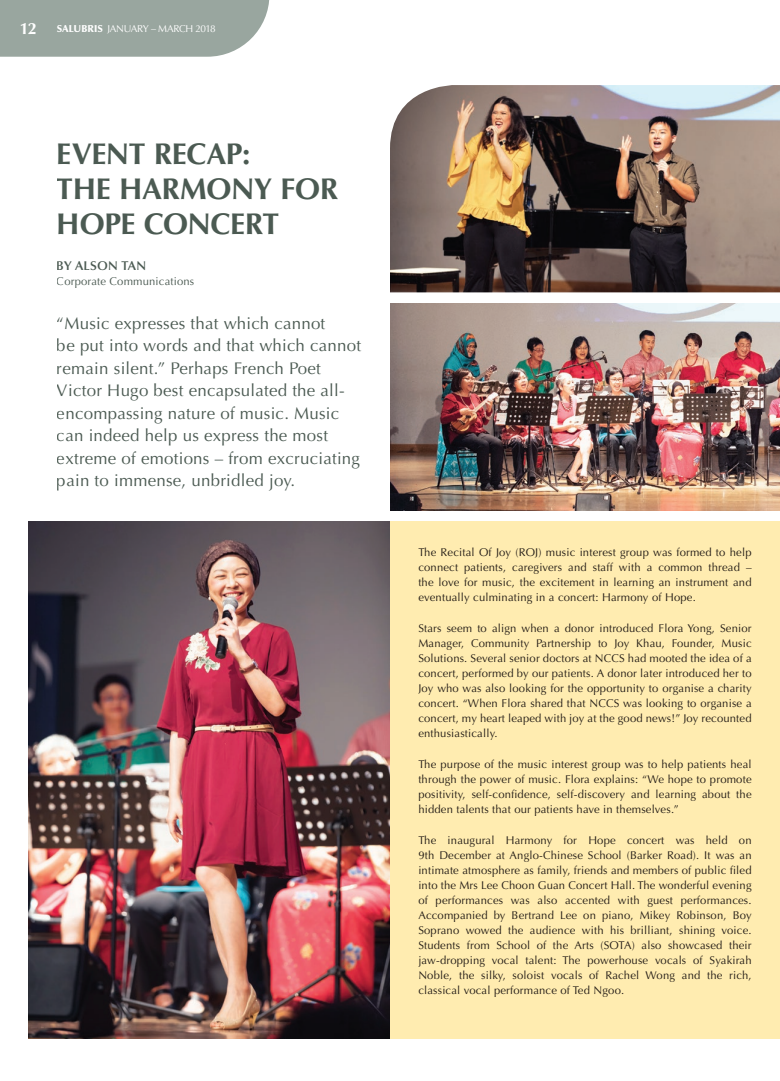
<style>
.page{position:relative;width:780px;height:1081px;background:#fff}
.page>*{position:absolute;margin:0;border:0;box-sizing:border-box;transform-origin:0 0}
.t1{font:700 30px/35px "Optima LT Std";letter-spacing:-.01em;color:#4b5a52}
.t2{font:16.88px/22.5px "Optima LT Std";letter-spacing:.015em;color:#4b5a52}
.t3{font:600 12.75px "Optima LT Std";letter-spacing:.015em;color:#4b5a52}
.t4{font:11.25px/15px "Optima LT Std";letter-spacing:.015em;color:#231f20;text-align:justify}
.t5{font:11.25px "Optima LT Std";letter-spacing:.015em;color:#4b5a52}
.t6{font:10px "Optima LT Std";letter-spacing:-.035em;color:#fff}
.s1{font-weight:700;font-size:16.25px}
.s2{font-weight:900}
</style>
<div class="page">
<div style="left:390px;top:521px;width:390px;height:517px;background:#ffecb0"></div>
<img style="left:28px;top:521px;width:362px;height:517px">
<img style="left:390px;top:85px;width:390px;height:207px">
<img style="left:390px;top:303px;width:390px;height:207px">
<div style="left:0;top:0;width:269px;height:57px;background:#99a69f"></div>
<p class="t6" style="left:20px;top:23px;width:197px"><span class="s1">12</span> <span class="s2">SALUBRIS</span> JANUARY – MARCH 2018</p>
<h1 class="t1" style="left:57px;top:136px;width:283px">EVENT RECAP:<br>THE HARMONY FOR<br>HOPE CONCERT</h1>
<p class="t3" style="left:57px;top:258px;width:91px">BY ALSON TAN</p>
<p class="t5" style="left:57px;top:275px;width:139px">Corporate Communications</p>
<p class="t2" style="left:57px;top:312px;width:306px">“Music expresses that which cannot<br>be put into words and that which cannot remain silent.” Perhaps French Poet Victor Hugo best encapsulated the all&shy;encompassing nature of music. Music can indeed help us express the most extreme of emotions – from excruciating pain to immense, unbridled joy.</p>
<p class="t4" style="left:418px;top:545px;width:335px">The Recital Of Joy (ROJ) music interest group was formed to help connect patients, caregivers and staff with a common thread – the love for music, the excitement in learning an instrument and eventually culminating in a concert: Harmony of Hope.</p>
<p class="t4" style="left:418px;top:620px;width:335px">Stars seem to align when a donor introduced Flora Yong, Senior Manager, Community Partnership to Joy Khau, Founder, Music Solutions. Several senior doctors at NCCS had mooted the idea of a concert, performed by our patients. A donor later introduced her to Joy who was also looking for the opportunity to organise a charity concert. “When Flora shared that NCCS was looking to organise a concert, my heart leaped with joy at the good news!” Joy recounted enthusiastically.</p>
<p class="t4" style="left:418px;top:756px;width:335px">The purpose of the music interest group was to help patients heal through the power of music. Flora explains: “We hope to promote positivity, self-confidence, self-discovery and learning about the hidden talents that our patients have in themselves.”</p>
<p class="t4" style="left:418px;top:832px;width:335px">The inaugural Harmony for Hope concert was held on 9th December at Anglo-Chinese School (Barker Road). It was an intimate atmosphere as family, friends and members of public filed into the Mrs Lee Choon Guan Concert Hall. The wonderful evening of performances was also accented with guest performances.<br>Accompanied by Bertrand Lee on piano, Mikey Robinson, Boy Soprano wowed the audience with his brilliant, shining voice.<br>Students from School of the Arts (SOTA) also showcased their jaw-dropping vocal talent: The powerhouse vocals of Syakirah Noble, the silky, soloist vocals of Rachel Wong and the rich, classical vocal performance of Ted Ngoo.</p>
</div>
